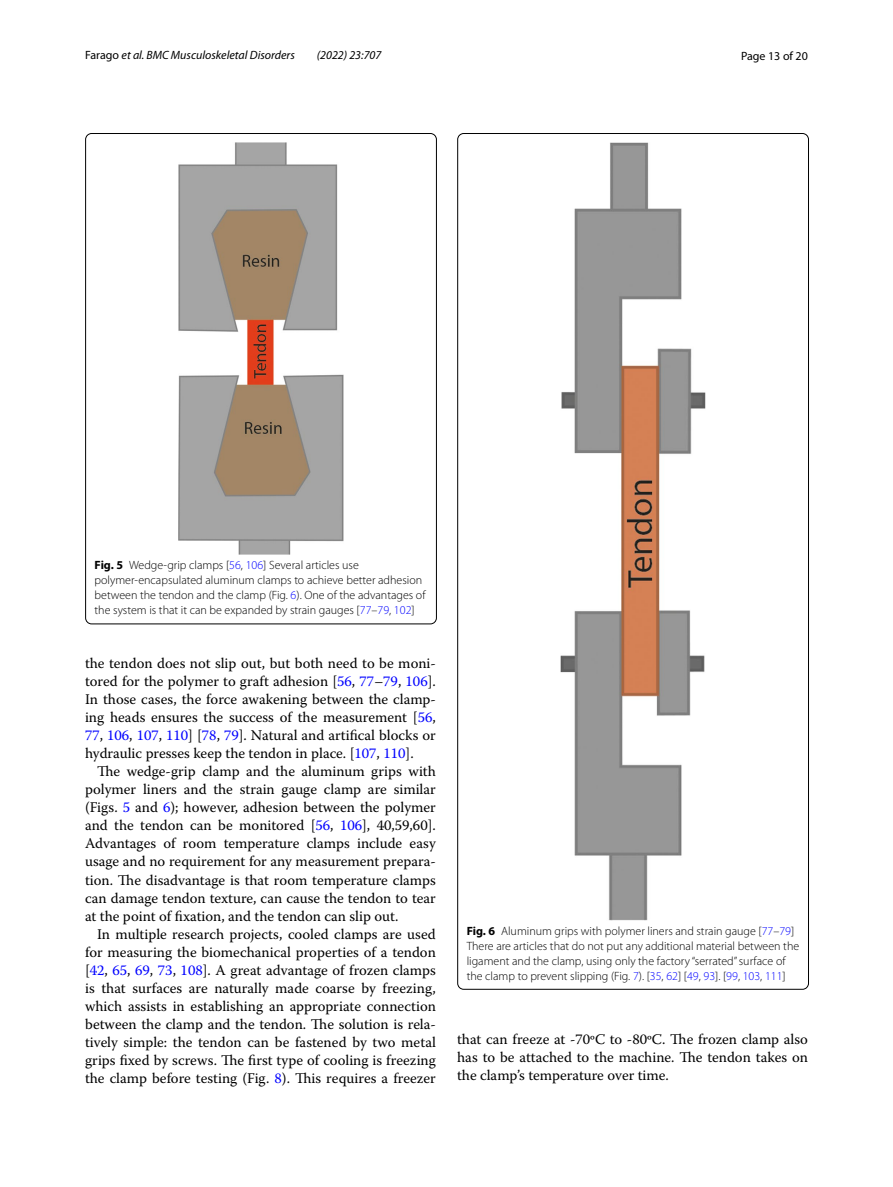
<style>
.page{position:relative;width:893px;height:1187px;background:#fff}
.page>*{position:absolute;margin:0;border:0;box-sizing:border-box;transform-origin:0 0}
.t1{font:14.7px/18px "Warnock Pro";color:#000;text-align:justify}
.t2{font:300 12px/15px "Myriad Pro";color:#000}
.t3{font:italic 12px "Myriad Pro";color:#000}
.t4{font:12px "Myriad Pro";color:#000}
.s1{font-style:normal}
.s2{font-weight:700}
.s3{color:#00f}
</style>
<div class="page">
<img style="left:178px;top:142px;width:166px;height:412px">
<img style="left:561px;top:142px;width:144px;height:777px">
<p class="t3" style="left:85px;top:48px;width:211px"><span class="s1">Farago</span> et al. BMC Musculoskeletal Disorders</p>
<p class="t3" style="left:317px;top:48px;width:66px">(2022) 23:707</p>
<p class="t4" style="left:741px;top:48px;width:68px">Page 13 of 20</p>
<p class="t2" style="left:95px;top:558px;width:332px"><span class="s2">Fig. 5</span> Wedge-grip clamps [<span class="s3">56</span>, <span class="s3">106</span>] Several articles use polymer-encapsulated aluminum clamps to achieve better adhesion between the tendon and the clamp (Fig. <span class="s3">6</span>). One of the advantages of the system is that it can be expanded by strain gauges [<span class="s3">77</span>–<span class="s3">79</span>, <span class="s3">102</span>]</p>
<p class="t1" style="left:85px;top:654px;width:352px">the tendon does not slip out, but both need to be moni&shy;tored for the polymer to graft adhesion [<span class="s3">56</span>, <span class="s3">77</span>–<span class="s3">79</span>, <span class="s3">106</span>].<br>In those cases, the force awakening between the clamp&shy;ing heads ensures the success of the measurement [<span class="s3">56</span>, <span class="s3">77</span>, <span class="s3">106</span>, <span class="s3">107</span>, <span class="s3">110</span>] [<span class="s3">78</span>, <span class="s3">79</span>]. Natural and artifical blocks or hydraulic presses keep the tendon in place. [<span class="s3">107</span>, <span class="s3">110</span>].</p>
<p class="t1" style="left:85px;top:762px;width:352px;text-indent:12px">The wedge-grip clamp and the aluminum grips with polymer liners and the strain gauge clamp are similar (Figs. <span class="s3">5</span> and <span class="s3">6</span>); however, adhesion between the polymer and the tendon can be monitored [<span class="s3">56</span>, <span class="s3">106</span>], 40,59,60].<br>Advantages of room temperature clamps include easy usage and no requirement for any measurement prepara&shy;tion. The disadvantage is that room temperature clamps can damage tendon texture, can cause the tendon to tear at the point of fixation, and the tendon can slip out.</p>
<p class="t1" style="left:85px;top:924px;width:352px;text-indent:12px">In multiple research projects, cooled clamps are used for measuring the biomechanical properties of a tendon [<span class="s3">42</span>, <span class="s3">65</span>, <span class="s3">69</span>, <span class="s3">73</span>, <span class="s3">108</span>]. A great advantage of frozen clamps is that surfaces are naturally made coarse by freezing, which assists in establishing an appropriate connection between the clamp and the tendon. The solution is rela&shy;tively simple: the tendon can be fastened by two metal grips fixed by screws. The first type of cooling is freezing the clamp before testing (Fig. <span class="s3">8</span>). This requires a freezer</p>
<p class="t2" style="left:467px;top:923px;width:334px"><span class="s2">Fig. 6</span> Aluminum grips with polymer liners and strain gauge [<span class="s3">77</span>–<span class="s3">79</span>] There are articles that do not put any additional material between the ligament and the clamp, using only the factory “serrated” surface of the clamp to prevent slipping (Fig. <span class="s3">7</span>). [<span class="s3">35</span>, <span class="s3">62</span>] [<span class="s3">49</span>, <span class="s3">93</span>]. [<span class="s3">99</span>, <span class="s3">103</span>, <span class="s3">111</span>]</p>
<p class="t1" style="left:457px;top:1029px;width:352px">that can freeze at -70ºC to -80ºC. The frozen clamp also has to be attached to the machine. The tendon takes on the clamp’s temperature over time.</p>
</div>
